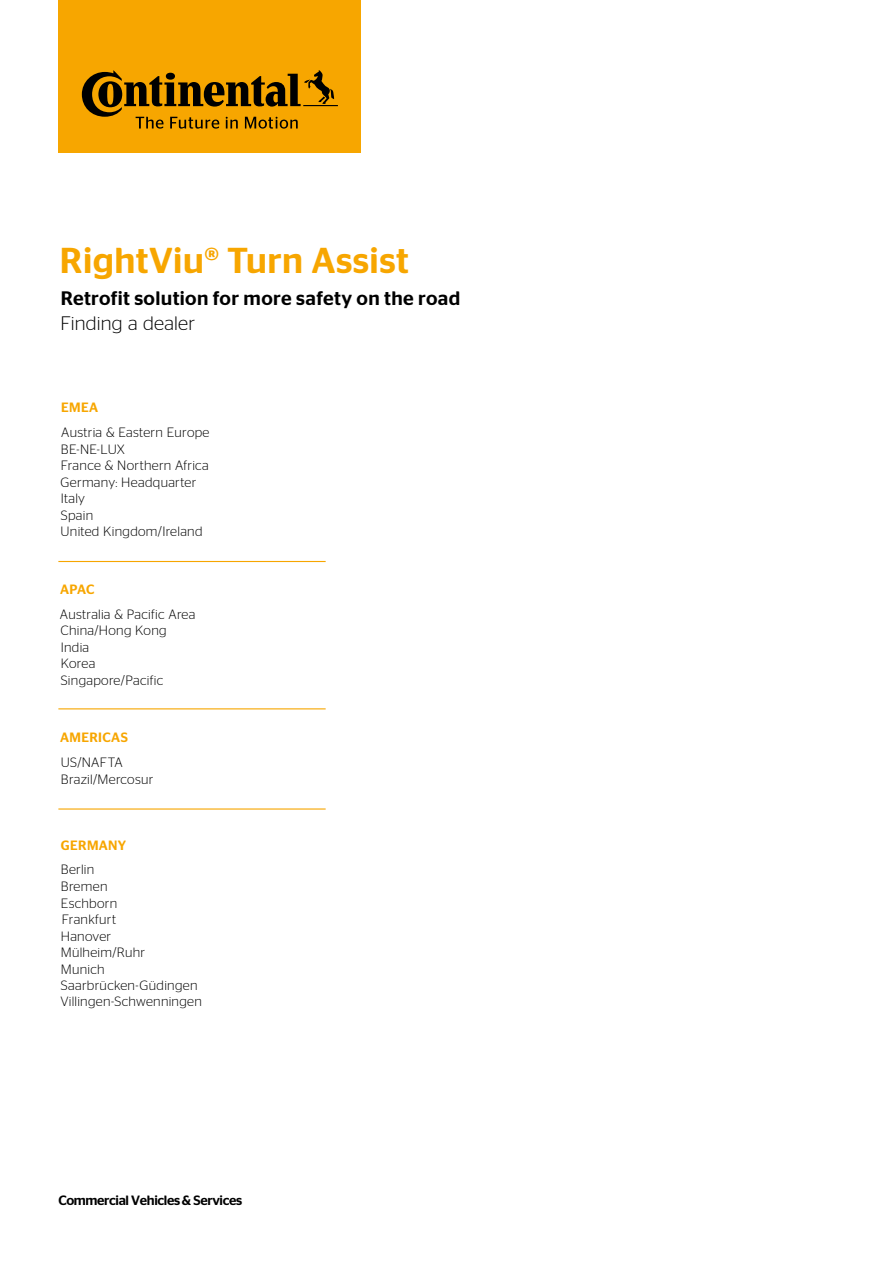
<style>
.page{position:relative;width:893px;height:1263px;background:#fff}
.page>*{position:absolute;margin:0;border:0;box-sizing:border-box;transform-origin:0 0}
.t1{font:500 36px "Continental Stag Sans";letter-spacing:.01em;color:#f7a600}
.t2{font:500 19.5px "Continental Stag Sans";letter-spacing:.015em;color:#000}
.t3{font:300 19.5px "Continental Stag Sans";letter-spacing:.01em;color:#000}
.t4{font:300 13.5px/16.5px "Continental Stag Sans";letter-spacing:.02em;color:#000}
.t5{font:500 13.5px "Continental Stag Sans";letter-spacing:-.025em;color:#000}
.t6{font:500 13.5px "Continental Stag Sans";letter-spacing:.025em;color:#f7a600}
</style>
<div class="page">
<hr style="left:58px;top:561px;width:268px;height:1px;background:#f7a600">
<hr style="left:58px;top:708px;width:268px;height:1px;background:#f7a600">
<hr style="left:58px;top:808px;width:268px;height:1px;background:#f7a600">
<div style="left:58px;top:0;width:303px;height:152px;background:#f7a600"></div>
<svg style="left:82px;top:70px;width:256px;height:59px"></svg>
<h1 class="t1" style="left:60px;top:240px;width:351px">RightViu® Turn Assist</h1>
<h2 class="t2" style="left:61px;top:287px;width:401px">Retrofit solution for more safety on the road</h2>
<h2 class="t3" style="left:60px;top:312px;width:136px">Finding a dealer</h2>
<p class="t6" style="left:61px;top:400px;width:38px">EMEA</p>
<p class="t4" style="left:61px;top:424px;width:150px">Austria &amp; Eastern Europe<br>BE-NE-LUX<br>France &amp; Northern Africa<br>Germany: Headquarter<br>Italy<br>Spain<br>United Kingdom/Ireland</p>
<p class="t6" style="left:60px;top:581px;width:36px">APAC</p>
<p class="t4" style="left:60px;top:605px;width:137px">Australia &amp; Pacific Area</p>
<p class="t4" style="left:61px;top:622px;width:108px">China/Hong Kong</p>
<p class="t4" style="left:61px;top:638px;width:30px">India</p>
<p class="t4" style="left:61px;top:655px;width:36px">Korea</p>
<p class="t4" style="left:61px;top:671px;width:104px">Singapore/Pacific</p>
<p class="t6" style="left:60px;top:730px;width:69px">AMERICAS</p>
<p class="t4" style="left:61px;top:754px;width:63px">US/NAFTA</p>
<p class="t4" style="left:61px;top:771px;width:94px">Brazil/Mercosur</p>
<p class="t6" style="left:61px;top:837px;width:67px">GERMANY</p>
<p class="t4" style="left:61px;top:861px;width:35px">Berlin</p>
<p class="t4" style="left:61px;top:878px;width:48px">Bremen</p>
<p class="t4" style="left:61px;top:894px;width:58px">Eschborn</p>
<p class="t4" style="left:62px;top:911px;width:56px">Frankfurt</p>
<p class="t4" style="left:61px;top:927px;width:52px">Hanover</p>
<p class="t4" style="left:61px;top:944px;width:86px">Mülheim/Ruhr</p>
<p class="t4" style="left:61px;top:960px;width:45px">Munich</p>
<p class="t4" style="left:61px;top:977px;width:138px">Saarbrücken-Güdingen</p>
<p class="t4" style="left:60px;top:993px;width:143px">Villingen-Schwenningen</p>
<p class="t5" style="left:58px;top:1192px;width:185px">Commercial Vehicles &amp; Services</p>
</div>
